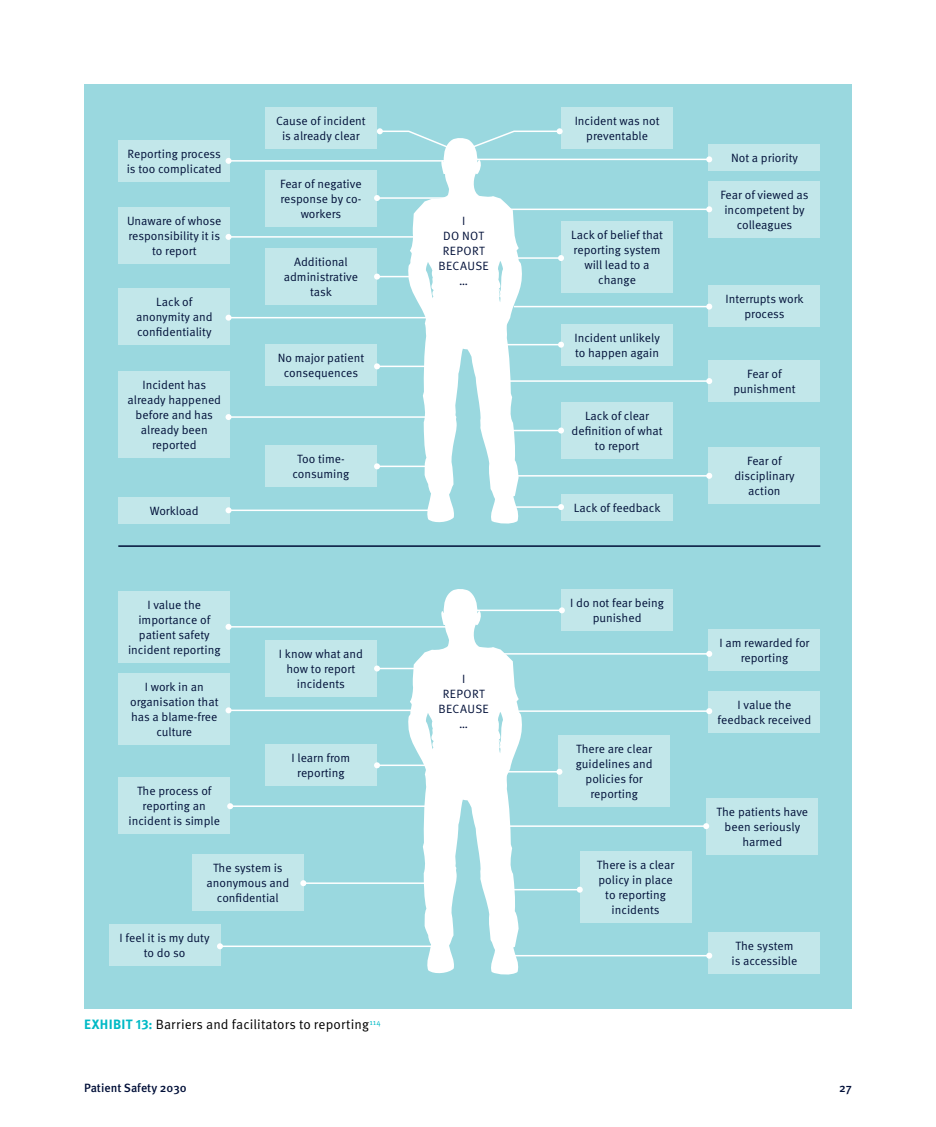
<style>
.page{position:relative;width:936px;height:1127px;background:#fff}
.page>*{position:absolute;margin:0;border:0;box-sizing:border-box;transform-origin:0 0}
.t1{font:13.5px "Meta OT Norm";letter-spacing:.01em;color:#000}
.t2{font:12px/15px "Meta OT Norm";color:#000f38;text-align:center}
.t3{font:12px/15px "Meta OT Norm";letter-spacing:.03em;color:#000f38;text-align:center}
.t4{font:500 12px "Meta OT";color:#000f38}
.t5{font:12px/15px "Meta OT Norm";letter-spacing:.025em;color:#000f38;text-align:center}
.s1{font-family:"Meta OT";font-weight:700;color:#00bac6}
</style>
<div class="page">
<div style="left:84px;top:84px;width:767px;height:924px;background:#9ad8df"></div>
<div style="left:118px;top:140px;width:112px;height:41px;background:#c2e7ea"></div>
<div style="left:118px;top:591px;width:112px;height:71px;background:#c2e7ea"></div>
<div style="left:265px;top:108px;width:112px;height:41px;background:#c2e7ea"></div>
<div style="left:561px;top:108px;width:112px;height:41px;background:#c2e7ea"></div>
<div style="left:708px;top:145px;width:112px;height:26px;background:#c2e7ea"></div>
<div style="left:561px;top:590px;width:112px;height:41px;background:#c2e7ea"></div>
<div style="left:118px;top:208px;width:112px;height:56px;background:#c2e7ea"></div>
<div style="left:118px;top:674px;width:112px;height:71px;background:#c2e7ea"></div>
<div style="left:265px;top:170px;width:112px;height:56px;background:#c2e7ea"></div>
<div style="left:265px;top:641px;width:112px;height:56px;background:#c2e7ea"></div>
<div style="left:561px;top:222px;width:112px;height:71px;background:#c2e7ea"></div>
<div style="left:558px;top:735px;width:112px;height:71px;background:#c2e7ea"></div>
<div style="left:708px;top:285px;width:112px;height:41px;background:#c2e7ea"></div>
<div style="left:118px;top:497px;width:112px;height:26px;background:#c2e7ea"></div>
<div style="left:118px;top:372px;width:112px;height:86px;background:#c2e7ea"></div>
<div style="left:708px;top:630px;width:112px;height:41px;background:#c2e7ea"></div>
<div style="left:265px;top:248px;width:112px;height:56px;background:#c2e7ea"></div>
<div style="left:265px;top:744px;width:112px;height:42px;background:#c2e7ea"></div>
<div style="left:561px;top:324px;width:112px;height:41px;background:#c2e7ea"></div>
<div style="left:708px;top:361px;width:112px;height:41px;background:#c2e7ea"></div>
<div style="left:708px;top:181px;width:112px;height:56px;background:#c2e7ea"></div>
<div style="left:265px;top:446px;width:112px;height:41px;background:#c2e7ea"></div>
<div style="left:561px;top:402px;width:112px;height:56px;background:#c2e7ea"></div>
<div style="left:708px;top:448px;width:112px;height:56px;background:#c2e7ea"></div>
<div style="left:118px;top:289px;width:112px;height:56px;background:#c2e7ea"></div>
<div style="left:118px;top:777px;width:112px;height:56px;background:#c2e7ea"></div>
<div style="left:192px;top:854px;width:112px;height:56px;background:#c2e7ea"></div>
<div style="left:109px;top:924px;width:111px;height:41px;background:#c2e7ea"></div>
<div style="left:579px;top:851px;width:112px;height:71px;background:#c2e7ea"></div>
<div style="left:265px;top:345px;width:112px;height:41px;background:#c2e7ea"></div>
<div style="left:708px;top:692px;width:112px;height:41px;background:#c2e7ea"></div>
<div style="left:708px;top:932px;width:112px;height:41px;background:#c2e7ea"></div>
<div style="left:706px;top:798px;width:112px;height:56px;background:#c2e7ea"></div>
<div style="left:561px;top:494px;width:112px;height:26px;background:#c2e7ea"></div>
<svg style="left:406px;top:138px;width:117px;height:386px;fill:#fff"></svg>
<svg style="left:406px;top:589px;width:117px;height:386px;fill:#fff"></svg>
<hr style="left:228px;top:160px;width:221px;height:2px;background:#fff">
<svg style="left:225px;top:158px;width:6px;height:6px"></svg>
<hr style="left:228px;top:626px;width:221px;height:1px;background:#fff">
<svg style="left:225px;top:624px;width:6px;height:6px"></svg>
<hr style="left:377px;top:197px;width:72px;height:2px;background:#fff">
<svg style="left:374px;top:195px;width:6px;height:6px"></svg>
<hr style="left:377px;top:668px;width:72px;height:1px;background:#fff">
<svg style="left:374px;top:665px;width:6px;height:6px"></svg>
<hr style="left:377px;top:276px;width:37px;height:1px;background:#fff">
<svg style="left:374px;top:274px;width:6px;height:6px"></svg>
<hr style="left:377px;top:764px;width:48px;height:2px;background:#fff">
<svg style="left:374px;top:762px;width:6px;height:6px"></svg>
<hr style="left:377px;top:366px;width:72px;height:1px;background:#fff">
<svg style="left:374px;top:363px;width:6px;height:6px"></svg>
<hr style="left:377px;top:466px;width:65px;height:1px;background:#fff">
<svg style="left:374px;top:463px;width:6px;height:6px"></svg>
<svg style="left:377px;top:128px;width:77px;height:23px"></svg>
<svg style="left:466px;top:128px;width:96px;height:23px"></svg>
<hr style="left:228px;top:236px;width:221px;height:2px;background:#fff">
<svg style="left:225px;top:234px;width:6px;height:6px"></svg>
<hr style="left:228px;top:709px;width:193px;height:2px;background:#fff">
<svg style="left:225px;top:707px;width:6px;height:6px"></svg>
<hr style="left:495px;top:257px;width:66px;height:2px;background:#fff">
<svg style="left:558px;top:255px;width:6px;height:6px"></svg>
<hr style="left:495px;top:771px;width:64px;height:1px;background:#fff">
<svg style="left:556px;top:769px;width:6px;height:6px"></svg>
<hr style="left:495px;top:889px;width:84px;height:1px;background:#fff">
<svg style="left:576px;top:886px;width:6px;height:6px"></svg>
<hr style="left:495px;top:344px;width:66px;height:1px;background:#fff">
<svg style="left:558px;top:342px;width:6px;height:6px"></svg>
<hr style="left:495px;top:430px;width:66px;height:1px;background:#fff">
<svg style="left:558px;top:427px;width:6px;height:6px"></svg>
<hr style="left:495px;top:506px;width:66px;height:2px;background:#fff">
<svg style="left:558px;top:504px;width:6px;height:6px"></svg>
<hr style="left:495px;top:475px;width:214px;height:1px;background:#fff">
<svg style="left:706px;top:473px;width:6px;height:6px"></svg>
<hr style="left:495px;top:380px;width:214px;height:2px;background:#fff">
<svg style="left:706px;top:378px;width:6px;height:6px"></svg>
<hr style="left:514px;top:306px;width:195px;height:1px;background:#fff">
<svg style="left:706px;top:304px;width:6px;height:6px"></svg>
<hr style="left:465px;top:159px;width:244px;height:1px;background:#fff">
<svg style="left:706px;top:156px;width:6px;height:6px"></svg>
<hr style="left:465px;top:609px;width:97px;height:2px;background:#fff">
<svg style="left:559px;top:607px;width:6px;height:6px"></svg>
<hr style="left:495px;top:653px;width:214px;height:1px;background:#fff">
<svg style="left:706px;top:651px;width:6px;height:6px"></svg>
<hr style="left:495px;top:710px;width:214px;height:2px;background:#fff">
<svg style="left:706px;top:708px;width:6px;height:6px"></svg>
<hr style="left:495px;top:955px;width:214px;height:1px;background:#fff">
<svg style="left:706px;top:952px;width:6px;height:6px"></svg>
<hr style="left:495px;top:825px;width:211px;height:2px;background:#fff">
<svg style="left:703px;top:823px;width:6px;height:6px"></svg>
<hr style="left:465px;top:209px;width:244px;height:1px;background:#fff">
<svg style="left:706px;top:206px;width:6px;height:6px"></svg>
<hr style="left:228px;top:317px;width:207px;height:1px;background:#fff">
<svg style="left:225px;top:315px;width:6px;height:6px"></svg>
<hr style="left:230px;top:805px;width:205px;height:2px;background:#fff">
<svg style="left:227px;top:803px;width:6px;height:6px"></svg>
<hr style="left:303px;top:882px;width:132px;height:2px;background:#fff">
<svg style="left:300px;top:880px;width:6px;height:6px"></svg>
<hr style="left:220px;top:945px;width:222px;height:2px;background:#fff">
<svg style="left:217px;top:943px;width:6px;height:6px"></svg>
<hr style="left:228px;top:416px;width:221px;height:2px;background:#fff">
<svg style="left:225px;top:414px;width:6px;height:6px"></svg>
<hr style="left:228px;top:509px;width:221px;height:2px;background:#fff">
<svg style="left:225px;top:507px;width:6px;height:6px"></svg>
<hr style="left:118px;top:545px;width:702px;height:2px;background:#000f38">
<p class="t2" style="left:127px;top:146px;width:96px;text-align:left">Reporting process is too complicated</p>
<p class="t2" style="left:127px;top:214px;width:96px">Unaware of whose responsibility it is to report</p>
<p class="t2" style="left:136px;top:295px;width:78px">Lack of anonymity and confidentiality</p>
<p class="t2" style="left:127px;top:378px;width:95px">Incident has already happened before and has already been reported</p>
<p class="t2" style="left:150px;top:503px;width:50px">Workload</p>
<p class="t2" style="left:128px;top:597px;width:94px">I value the importance of patient safety incident reporting</p>
<p class="t2" style="left:130px;top:680px;width:90px">I work in an organisation that has a blame-free culture</p>
<p class="t2" style="left:276px;top:114px;width:91px">Cause of incident is already clear</p>
<p class="t2" style="left:574px;top:114px;width:86px">Incident was not preventable</p>
<p class="t2" style="left:280px;top:176px;width:83px">Fear of negative response by co&shy;workers</p>
<p class="t2" style="left:284px;top:254px;width:76px">Additional administrative task</p>
<p class="t2" style="left:278px;top:351px;width:88px">No major patient consequences</p>
<p class="t2" style="left:292px;top:452px;width:58px">Too time&shy;consuming</p>
<p class="t2" style="left:279px;top:647px;width:86px">I know what and how to report incidents</p>
<p class="t3" style="left:438px;top:213px;width:52px">I<br>DO NOT<br>REPORT<br>BECAUSE …</p>
<p class="t5" style="left:438px;top:671px;width:52px">I<br>REPORT<br>BECAUSE …</p>
<p class="t2" style="left:571px;top:228px;width:93px">Lack of belief that reporting system will lead to a change</p>
<p class="t2" style="left:574px;top:330px;width:87px;text-align:left">Incident unlikely to happen again</p>
<p class="t2" style="left:571px;top:408px;width:93px">Lack of clear definition of what to report</p>
<p class="t2" style="left:574px;top:500px;width:88px">Lack of feedback</p>
<p class="t2" style="left:570px;top:596px;width:95px">I do not fear being punished</p>
<p class="t2" style="left:291px;top:750px;width:60px">I learn from reporting</p>
<p class="t2" style="left:128px;top:783px;width:93px">The process of reporting an incident is simple</p>
<p class="t2" style="left:206px;top:860px;width:84px">The system is anonymous and confidential</p>
<p class="t2" style="left:120px;top:930px;width:91px">I feel it is my duty to do so</p>
<p class="t1" style="left:84px;top:1016px;width:298px"><span class="s1">EXHIBIT 13:</span> Barriers and facilitators to reporting<sup>114</sup></p>
<p class="t2" style="left:575px;top:741px;width:78px">There are clear guidelines and policies for reporting</p>
<p class="t2" style="left:597px;top:857px;width:79px">There is a clear policy in place to reporting incidents</p>
<p class="t2" style="left:731px;top:151px;width:68px">Not a priority</p>
<p class="t2" style="left:720px;top:187px;width:90px">Fear of viewed as incompetent by colleagues</p>
<p class="t2" style="left:725px;top:291px;width:80px">Interrupts work process</p>
<p class="t2" style="left:733px;top:367px;width:64px">Fear of punishment</p>
<p class="t2" style="left:734px;top:454px;width:62px">Fear of disciplinary action</p>
<p class="t2" style="left:719px;top:636px;width:91px">I am rewarded for reporting</p>
<p class="t2" style="left:717px;top:698px;width:95px">I value the feedback received</p>
<p class="t2" style="left:716px;top:804px;width:93px">The patients have been seriously harmed</p>
<p class="t2" style="left:731px;top:938px;width:67px">The system is accessible</p>
<p class="t4" style="left:84px;top:1080px;width:104px">Patient Safety 2030</p>
<p class="t4" style="left:839px;top:1080px;width:14px">27</p>
</div>
